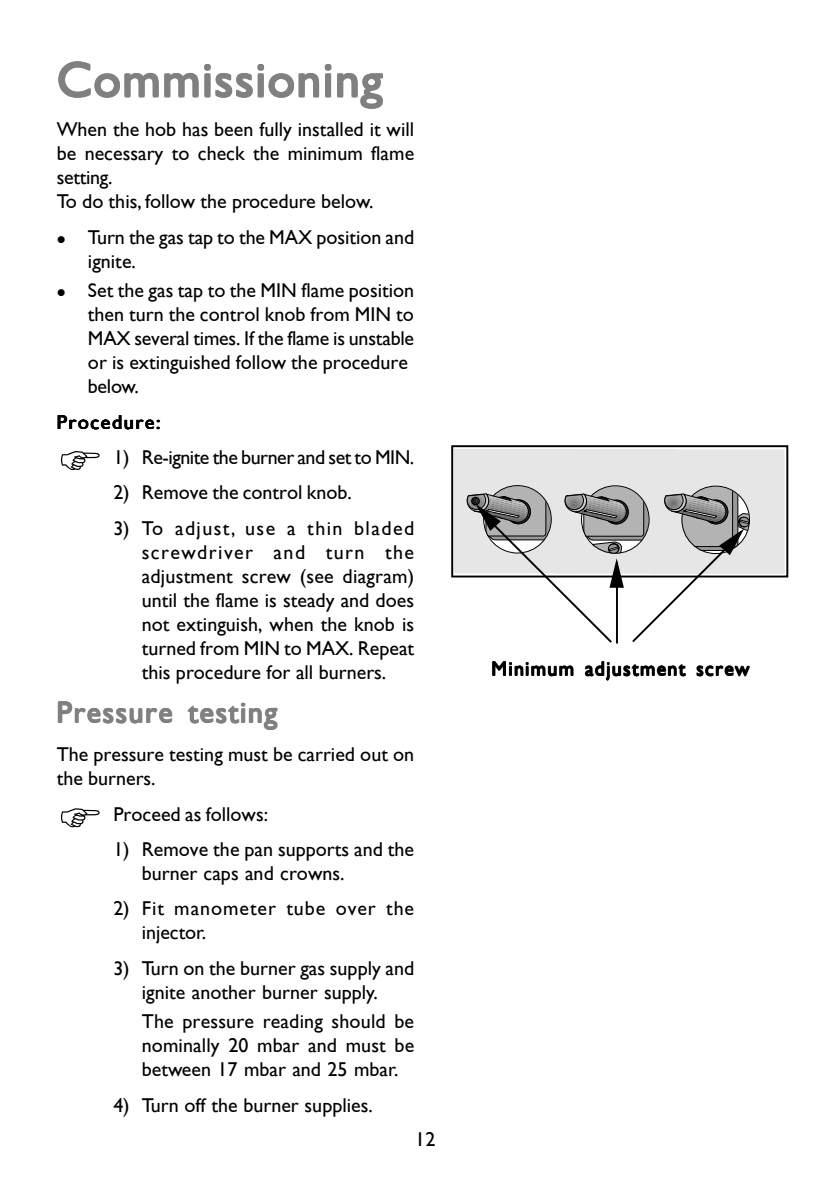
<style>
.page{position:relative;width:840px;height:1191px;background:#fff}
.page>*{position:absolute;margin:0;border:0;box-sizing:border-box;transform-origin:0 0}
.t1{font:50px "Gill Sans";letter-spacing:.025em;color:#808080}
.t2{font:30px "Gill Sans";letter-spacing:.05em;color:#808080}
.t3{font:20px/24px "Gill Sans";color:#000}
.t4{font:20px/24px "Gill Sans";letter-spacing:.045em;color:#000}
.t5{font:20px "Gill Sans";letter-spacing:-.025em;color:#000}
.t6{font:20px "Gill Sans";letter-spacing:.06em;color:#000}
.t7{font:20px "Gill Sans";letter-spacing:.08em;color:#000}
</style>
<div class="page">
<div style="left:451px;top:445px;width:336px;height:132px;border:2px solid #000"></div>
<svg style="left:453px;top:449px;width:331px;height:195px"></svg>
<h1 class="t1" style="left:57px;top:59px;width:327px">Commissioning</h1>
<p class="t3" style="left:57px;top:119px;width:359px">When the hob has been fully installed it will be necessary to check the minimum flame setting.<br>To do this, follow the procedure below.</p>
<p class="t3" style="left:88px;top:226px;width:327px">Turn the gas tap to the MAX position and ignite.</p>
<p class="t3" style="left:88px;top:280px;width:327px">Set the gas tap to the MIN flame position then turn the control knob from MIN to MAX several times. If the flame is unstable or is extinguished follow the procedure below.</p>
<p class="t7" style="left:57px;top:414px;width:105px">Procedure:</p>
<p class="t5" style="left:113px;top:448px;width:302px">1) Re-ignite the burner and set to MIN.</p>
<p class="t3" style="left:113px;top:482px;width:240px">2) Remove the control knob.</p>
<p class="t3" style="left:142px;top:517px;width:274px;text-align:justify;text-indent:-28px">3) To adjust, use a thin bladed screwdriver and turn the adjustment screw (see diagram) until the flame is steady and does not extinguish, when the knob is turned from MIN to MAX. Repeat this procedure for all burners.</p>
<h2 class="t2" style="left:57px;top:699px;width:222px">Pressure testing</h2>
<p class="t3" style="left:57px;top:743px;width:359px">The pressure testing must be carried out on the burners.</p>
<p class="t3" style="left:113px;top:803px;width:156px">Proceed as follows:</p>
<p class="t3" style="left:142px;top:838px;width:274px;text-indent:-28px">1) Remove the pan supports and the burner caps and crowns.</p>
<p class="t4" style="left:142px;top:898px;width:274px;text-indent:-28px">2) Fit manometer tube over the injector.</p>
<p class="t3" style="left:113px;top:957px;width:302px;text-align:center">3) Turn on the burner gas supply and ignite another burner supply.</p>
<p class="t3" style="left:142px;top:1010px;width:274px;text-align:justify">The pressure reading should be nominally 20 mbar and must be between 17 mbar and 25 mbar.</p>
<p class="t3" style="left:113px;top:1094px;width:261px">4) Turn off the burner supplies.</p>
<p class="t3" style="left:415px;top:1128px;width:22px">12</p>
<p class="t6" style="left:491px;top:660px;width:259px">Minimum adjustment screw</p>
</div>
